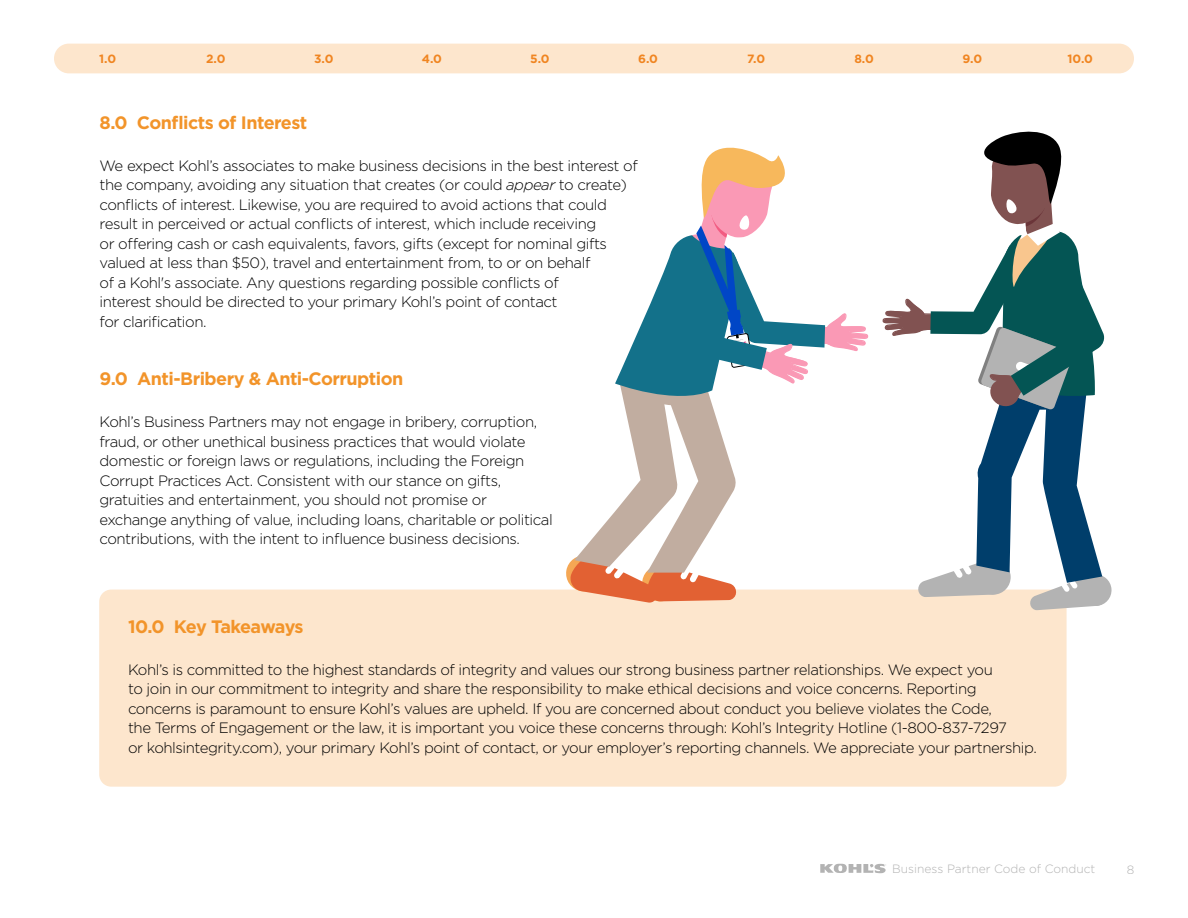
<style>
.page{position:relative;width:1188px;height:918px;background:#fff}
.page>*{position:absolute;margin:0;border:0;box-sizing:border-box;transform-origin:0 0}
.t1{font:700 18px "Gotham";letter-spacing:-.03em;color:#f2942a}
.t2{font:700 18px "Gotham";letter-spacing:-.05em;color:#f2942a}
.t3{font:300 15px/19.5px "Gotham";letter-spacing:-.03em;color:#000}
.t4{font:700 12px "Gotham";color:#f2942a}
.t5{font:300 12px "Gotham";color:#b3b3b3}
.s1{font-style:italic}
</style>
<div class="page">
<svg style="left:820px;top:864px;width:66px;height:9px"></svg>
<div style="left:99px;top:590px;width:968px;height:197px;background:#fde6cd;border-radius:12px"></div>
<div style="left:54px;top:44px;width:1080px;height:29px;background:#fde6cd;border-radius:15px"></div>
<svg style="left:565px;top:147px;width:303px;height:456px"></svg>
<svg style="left:882px;top:131px;width:230px;height:479px"></svg>
<p class="t4" style="left:99px;top:51px;width:19px">1.0</p>
<p class="t4" style="left:206px;top:51px;width:21px">2.0</p>
<p class="t4" style="left:314px;top:51px;width:21px">3.0</p>
<p class="t4" style="left:422px;top:51px;width:22px">4.0</p>
<p class="t4" style="left:530px;top:51px;width:21px">5.0</p>
<p class="t4" style="left:638px;top:51px;width:21px">6.0</p>
<p class="t4" style="left:747px;top:51px;width:20px">7.0</p>
<p class="t4" style="left:854px;top:51px;width:21px">8.0</p>
<p class="t4" style="left:962px;top:51px;width:21px">9.0</p>
<p class="t4" style="left:1068px;top:51px;width:27px">10.0</p>
<p class="t1" style="left:100px;top:110px;width:209px">8.0 Conflicts of Interest</p>
<p class="t3" style="left:100px;top:155px;width:540px">We expect Kohl’s associates to make business decisions in the best interest of the company, avoiding any situation that creates (or could <span class="s1">appear</span> to create) conflicts of interest. Likewise, you are required to avoid actions that could result in perceived or actual conflicts of interest, which include receiving<br>or offering cash or cash equivalents, favors, gifts (except for nominal gifts valued at less than $50), travel and entertainment from, to or on behalf<br>of a Kohl's associate. Any questions regarding possible conflicts of<br>interest should be directed to your primary Kohl’s point of contact<br>for clarification.</p>
<p class="t1" style="left:100px;top:367px;width:305px">9.0 Anti-Bribery &amp; Anti-Corruption</p>
<p class="t3" style="left:100px;top:412px;width:455px">Kohl’s Business Partners may not engage in bribery, corruption, fraud, or other unethical business practices that would violate domestic or foreign laws or regulations, including the Foreign Corrupt Practices Act. Consistent with our stance on gifts, gratuities and entertainment, you should not promise or exchange anything of value, including loans, charitable or political contributions, with the intent to influence business decisions.</p>
<p class="t2" style="left:128px;top:614px;width:177px">10.0 Key Takeaways</p>
<p class="t3" style="left:128px;top:659px;width:910px">Kohl’s is committed to the highest standards of integrity and values our strong business partner relationships. We expect you<br>to join in our commitment to integrity and share the responsibility to make ethical decisions and voice concerns. Reporting concerns is paramount to ensure Kohl’s values are upheld. If you are concerned about conduct you believe violates the Code,<br>the Terms of Engagement or the law, it is important you voice these concerns through: Kohl’s Integrity Hotline (1-800-837-7297<br>or kohlsintegrity.com), your primary Kohl’s point of contact, or your employer’s reporting channels. We appreciate your partnership.</p>
<p class="t5" style="left:892px;top:861px;width:205px">Business Partner Code of Conduct</p>
<p class="t5" style="left:1126px;top:862px;width:9px">8</p>
</div>
